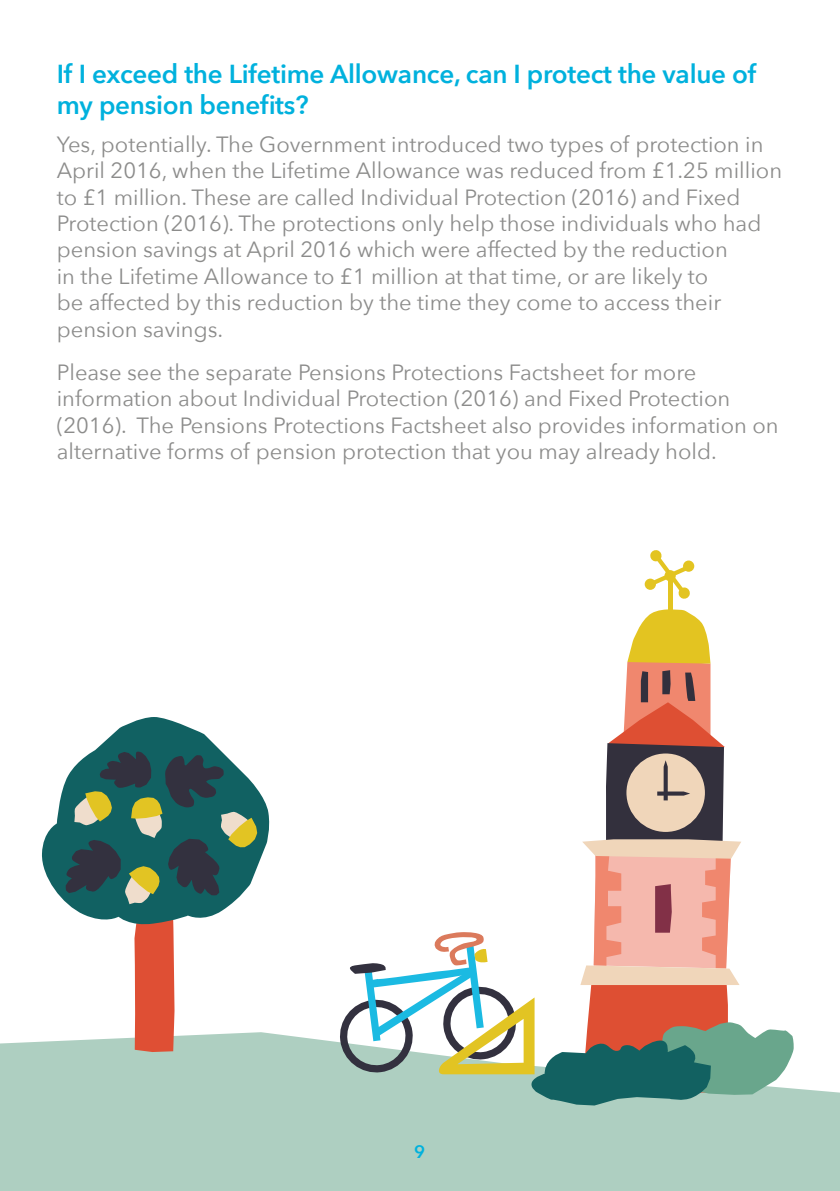
<style>
.page{position:relative;width:840px;height:1191px;background:#fff}
.page>*{position:absolute;margin:0;border:0;box-sizing:border-box;transform-origin:0 0}
.t1{font:600 26px/31.2px "Avenir Next";letter-spacing:-.01em;color:#00b1dd}
.t2{font:22px/26.4px "Avenir Next";color:#8c8c8b}
.t3{font:600 18px "Avenir Next";color:#00b1dd}
</style>
<div class="page">
<div style="left:0;top:1032px;width:839px;height:159px;background:#aecfc1"></div>
<div style="left:667px;top:576px;width:5px;height:43px;background:#e3c421"></div>
<svg style="left:644px;top:578px;width:11px;height:12px"></svg>
<svg style="left:649px;top:550px;width:41px;height:49px"></svg>
<div style="left:682px;top:560px;width:12px;height:12px;background:#e3c421;border-radius:50%"></div>
<div style="left:664px;top:570px;width:11px;height:11px;background:#e3c421;border-radius:50%"></div>
<svg style="left:337px;top:606px;width:456px;height:499px"></svg>
<svg style="left:42px;top:717px;width:228px;height:186px"></svg>
<svg style="left:66px;top:750px;width:191px;height:302px"></svg>
<p class="t1" style="left:57px;top:57px;width:700px">If I exceed the Lifetime Allowance, can I protect the value of my pension benefits?</p>
<p class="t2" style="left:57px;top:130px;width:726px">Yes, potentially. The Government introduced two types of protection in April 2016, when the Lifetime Allowance was reduced from £1.25 million to £1 million. These are called Individual Protection (2016) and Fixed Protection (2016). The protections only help those individuals who had pension savings at April 2016 which were affected by the reduction<br>in the Lifetime Allowance to £1 million at that time, or are likely to<br>be affected by this reduction by the time they come to access their pension savings.</p>
<p class="t2" style="left:57px;top:358px;width:723px">Please see the separate Pensions Protections Factsheet for more information about Individual Protection (2016) and Fixed Protection (2016). The Pensions Protections Factsheet also provides information on alternative forms of pension protection that you may already hold.</p>
<p class="t3" style="left:414px;top:1136px;width:12px">9</p>
</div>
